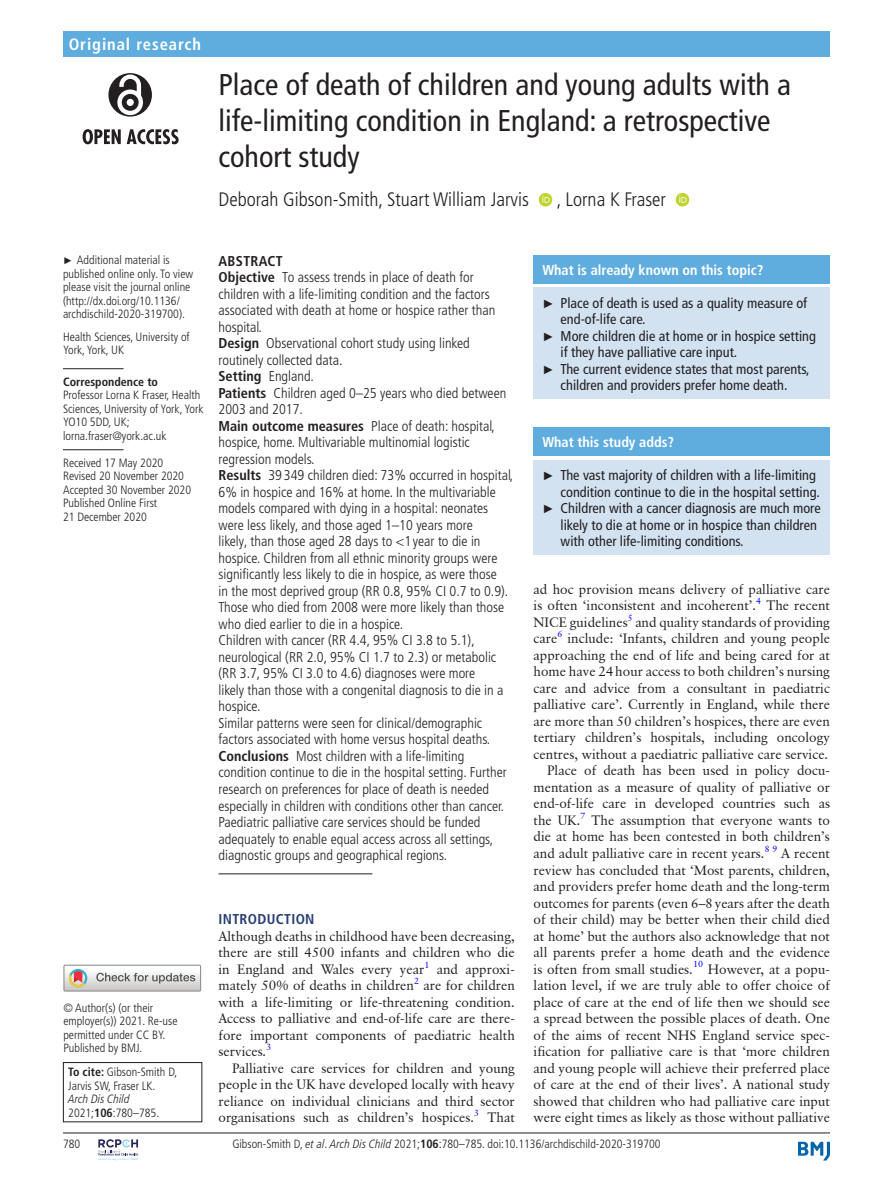
<style>
.page{position:relative;width:893px;height:1191px;background:#fff}
.page>*{position:absolute;margin:0;border:0;box-sizing:border-box;transform-origin:0 0}
.t1{font:condensed 30px/36px "Frutiger LT Pro";color:#231f20}
.t2{font:300 condensed 19.5px "Frutiger LT Pro";color:#231f20}
.t3{font:700 condensed 16.5px "Frutiger LT Pro";letter-spacing:.055em;color:#fff}
.t4{font:300 condensed 14.25px/16.5px "Frutiger LT Pro";color:#231f20}
.t5{font:condensed 14.25px "Frutiger LT Pro";color:#231f20}
.t6{font:700 condensed 14.25px "Frutiger LT Pro";color:#fff}
.t7{font:700 condensed 14.25px "Frutiger LT Pro";letter-spacing:.025em;color:#263c74}
.t8{font:13.5px/16.5px "Classical Garamond BT";color:#231f20;text-align:justify}
.t9{font:300 condensed 12px/13.5px "Frutiger LT Pro";color:#231f20}
.t10{font:700 condensed 12px "Frutiger LT Pro";color:#231f20}
.s1{font-family:"Arial";font-weight:400;font-stretch:normal;font-size:9.75px}
.s2{font-weight:700}
.s3{font-style:italic}
.s4{font-family:"Arial";font-stretch:normal;font-size:12px}
</style>
<div class="page">
<hr style="left:63px;top:1132px;width:767px;height:1px;background:#231f20">
<svg style="left:98px;top:1139px;width:40px;height:21px"></svg>
<svg style="left:798px;top:1141px;width:32px;height:19px"></svg>
<div style="left:63px;top:31px;width:767px;height:25px;background:#5facdf"></div>
<svg style="left:539px;top:193px;width:13px;height:13px"></svg>
<svg style="left:676px;top:193px;width:13px;height:13px"></svg>
<div style="left:63px;top:1062px;width:139px;height:60px;border:1px solid #231f20"></div>
<hr style="left:63px;top:368px;width:61px;height:1px;background:#231f20">
<hr style="left:63px;top:449px;width:61px;height:1px;background:#231f20">
<div style="left:63px;top:964px;width:138px;height:27px;border:1px solid #969090"></div>
<svg style="left:64px;top:965px;width:137px;height:26px"></svg>
<hr style="left:219px;top:873px;width:153px;height:1px;background:#231f20">
<div style="left:534px;top:255px;width:296px;height:29px;background:#5facdf"></div>
<div style="left:534px;top:288px;width:296px;height:111px;background:#d2e2f1"></div>
<div style="left:534px;top:427px;width:296px;height:29px;background:#5facdf"></div>
<div style="left:534px;top:460px;width:296px;height:95px;background:#d2e2f1"></div>
<div style="left:108px;top:73px;width:44px;height:44px;background:#231f20;border-radius:50%"></div>
<svg style="left:83px;top:129px;width:38px;height:15px"></svg>
<svg style="left:127px;top:129px;width:52px;height:15px"></svg>
<svg style="left:115px;top:73px;width:30px;height:44px"></svg>
<div style="left:127px;top:99px;width:7px;height:7px;background:#fff;border-radius:50%"></div>
<p class="t3" style="left:69px;top:34px;width:134px">Original research</p>
<h1 class="t1" style="left:219px;top:66px;width:574px">Place of death of children and young adults with a life-limiting condition in England: a retrospective cohort study</h1>
<h2 class="t2" style="left:219px;top:188px;width:312px">Deborah Gibson-Smith, Stuart William Jarvis</h2>
<h2 class="t2" style="left:557px;top:188px;width:111px">, Lorna K Fraser</h2>
<p class="t9" style="left:63px;top:253px;width:132px"><span class="s1">►</span> Additional material is published online only. To view please visit the journal online (http://dx.doi.org/10.1136/ archdischild-2020-319700).</p>
<p class="t9" style="left:63px;top:330px;width:128px">Health Sciences, University of<br>York, York, UK</p>
<p class="t10" style="left:63px;top:374px;width:97px">Correspondence to</p>
<p class="t9" style="left:63px;top:388px;width:142px">Professor Lorna K Fraser, Health<br>Sciences, University of York, York<br>YO10 5DD, UK; lorna.fraser@york.ac.uk</p>
<p class="t9" style="left:63px;top:456px;width:130px">Received 17 May 2020<br>Revised 20 November 2020<br>Accepted 30 November 2020<br>Published Online First<br>21 December 2020</p>
<p class="t4" style="left:219px;top:253px;width:296px"><span class="s2">ABSTRACT<br>Objective</span> To assess trends in place of death for children with a life-limiting condition and the factors associated with death at home or hospice rather than hospital.<br><span class="s2">Design</span> Observational cohort study using linked routinely collected data.<br><span class="s2">Setting</span> England.<br><span class="s2">Patients</span> Children aged 0–25 years who died between 2003 and 2017.<br><span class="s2">Main outcome measures</span> Place of death: hospital, hospice, home. Multivariable multinomial logistic regression models.<br><span class="s2">Results</span> 39 349 children died: 73% occurred in hospital, 6% in hospice and 16% at home. In the multivariable models compared with dying in a hospital: neonates were less likely, and those aged 1–10 years more<br>likely, than those aged 28 days to &lt;1 year to die in hospice. Children from all ethnic minority groups were significantly less likely to die in hospice, as were those<br>in the most deprived group (RR 0.8, 95% CI 0.7 to 0.9).<br>Those who died from 2008 were more likely than those who died earlier to die in a hospice.<br>Children with cancer (RR 4.4, 95% CI 3.8 to 5.1), neurological (RR 2.0, 95% CI 1.7 to 2.3) or metabolic (RR 3.7, 95% CI 3.0 to 4.6) diagnoses were more<br>likely than those with a congenital diagnosis to die in a hospice.<br>Similar patterns were seen for clinical/demographic factors associated with home versus hospital deaths.<br><span class="s2">Conclusions</span> Most children with a life-limiting condition continue to die in the hospital setting. Further research on preferences for place of death is needed especially in children with conditions other than cancer.<br>Paediatric palliative care services should be funded adequately to enable equal access across all settings, diagnostic groups and geographical regions.</p>
<p class="t9" style="left:63px;top:1000px;width:116px">© Author(s) (or their employer(s)) 2021. Re-use permitted under CC BY.<br>Published by BMJ.</p>
<p class="t9" style="left:68px;top:1065px;width:111px"><span class="s2">To cite:</span> Gibson-Smith D,<br>Jarvis SW, Fraser LK.</p>
<p class="t9" style="left:68px;top:1092px;width:92px"><span class="s3">Arch Dis Child<br></span>2021;<span class="s2">106</span>:780–785.</p>
<p class="t7" style="left:219px;top:910px;width:98px">INTRODUCTION</p>
<p class="t8" style="left:219px;top:927px;width:298px">Although deaths in childhood have been decreasing, there are still 4500 infants and children who die in England and Wales every year<sup>1</sup></p>
<p class="t8" style="left:219px;top:960px;width:298px;text-indent:218px">and approxi&shy;mately 50% of deaths in children<sup>2</sup> are for children with a life-limiting or life-threatening condition.<br>Access to palliative and end-of-life care are there&shy;fore important components of paediatric health services.<sup>3</sup></p>
<p class="t8" style="left:219px;top:1059px;width:298px;text-indent:14px">Palliative care services for children and young people in the UK have developed locally with heavy reliance on individual clinicians and third sector organisations such as children’s hospices.<sup>3</sup> That</p>
<p class="t6" style="left:543px;top:261px;width:222px">What is already known on this topic?</p>
<p class="t5" style="left:543px;top:294px;width:266px"><span class="s4">►</span> Place of death is used as a quality measure of</p>
<p class="t5" style="left:561px;top:311px;width:86px">end-of-life care.</p>
<p class="t5" style="left:543px;top:327px;width:275px"><span class="s4">►</span> More children die at home or in hospice setting</p>
<p class="t5" style="left:561px;top:344px;width:178px">if they have palliative care input.</p>
<p class="t5" style="left:543px;top:360px;width:268px"><span class="s4">►</span> The current evidence states that most parents,</p>
<p class="t5" style="left:561px;top:377px;width:228px">children and providers prefer home death.</p>
<p class="t6" style="left:543px;top:434px;width:133px">What this study adds?</p>
<p class="t5" style="left:543px;top:467px;width:275px"><span class="s4">►</span> The vast majority of children with a life-limiting</p>
<p class="t5" style="left:561px;top:483px;width:261px">condition continue to die in the hospital setting.</p>
<p class="t5" style="left:543px;top:500px;width:280px"><span class="s4">►</span> Children with a cancer diagnosis are much more</p>
<p class="t5" style="left:561px;top:516px;width:258px">likely to die at home or in hospice than children</p>
<p class="t5" style="left:561px;top:533px;width:185px">with other life-limiting conditions.</p>
<p class="t8" style="left:534px;top:581px;width:298px;text-align:right">ad hoc provision means delivery of palliative care is often ‘inconsistent and incoherent’.<sup>4</sup> The recent NICE guidelines<sup>5</sup> and quality standards of providing care<sup>6</sup> include: ‘Infants, children and young people approaching the end of life and being cared for at home have 24hour access to both children’s nursing care and advice from a consultant in paediatric palliative care’. Currently in England, while there are more than 50 children’s hospices, there are even tertiary children’s hospitals, including oncology centres, without a paediatric palliative care service.<br>Place of death has been used in policy docu&shy;mentation as a measure of quality of palliative or end-of-life care in developed countries such as the UK.<sup>7</sup> The assumption that everyone wants to die at home has been contested in both children’s and adult palliative care in recent years.<sup>8</sup> <sup>9</sup> A recent review has concluded that ‘Most parents, children, and providers prefer home death and the long-term outcomes for parents (even 6–8years after the death of their child) may be better when their child died at home’ but the authors also acknowledge that not all parents prefer a home death and the evidence is often from small studies.<sup>10</sup> However, at a popu&shy;lation level, if we are truly able to offer choice of place of care at the end of life then we should see a spread between the possible places of death. One of the aims of recent NHS England service spec&shy;ification for palliative care is that ‘more children and young people will achieve their preferred place of care at the end of their lives’. A national study showed that children who had palliative care input were eight times as likely as those without palliative</p>
<p class="t9" style="left:63px;top:1136px;width:19px">780</p>
<p class="t9" style="left:232px;top:1136px;width:430px">Gibson-Smith D, <span class="s3">et al</span>. <span class="s3">Arch Dis Child</span> 2021;<span class="s2">106</span>:780–785. doi:10.1136/archdischild-2020-319700</p>
</div>
